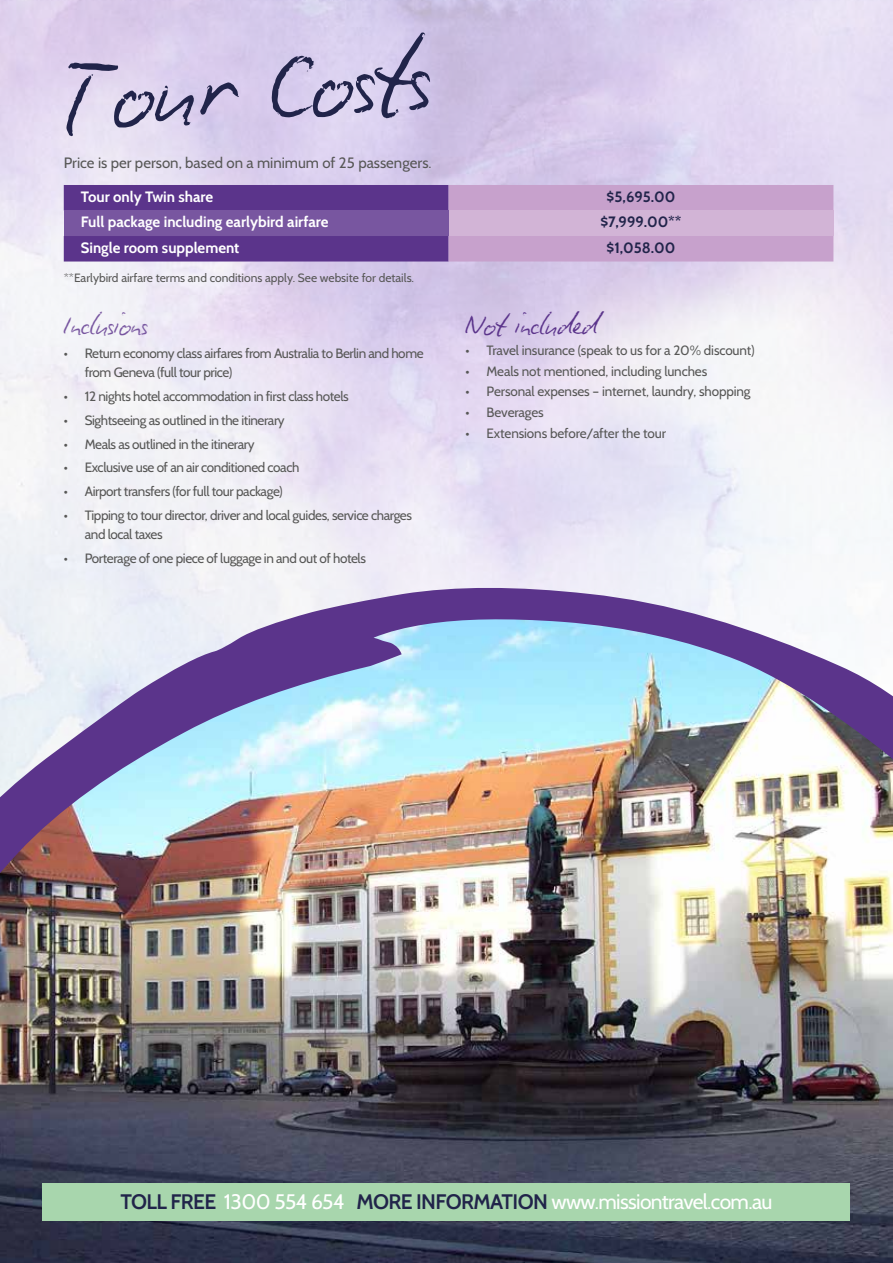
<style>
.page{position:relative;width:893px;height:1263px;background:#fff}
.page>*{position:absolute;margin:0;border:0;box-sizing:border-box;transform-origin:0 0}
.t1{font:106.65px "Biro Script";color:#21244a}
.t2{font:30px "Biro Script";letter-spacing:-.03em;color:#5b348b}
.t3{font:30px "Biro Script";letter-spacing:-.03em;color:#7856a0}
.t4{font:21px "Cabin";letter-spacing:-.03em;color:#fff}
.t5{font:700 15px "Cabin";color:#fff}
.t6{font:15px "Cabin";color:#575756}
.t7{font:700 15px "Cabin";color:#21244a}
.t8{font:13.5px/19.5px "Cabin";letter-spacing:-.03em;color:#575756}
.t9{font:13.5px "Cabin";letter-spacing:-.01em;color:#575756}
.t10{font:12px "Cabin";color:#575756}
.s1{font-weight:600;color:#21244a}
</style>
<div class="page">
<img style="left:0;top:586px;width:893px;height:677px">
<div style="left:43px;top:1183px;width:807px;height:37px;background:#a8d6ad"></div>
<svg style="left:64px;top:185px;width:769px;height:76px;background:#916aab"></svg>
<div style="left:64px;top:210px;width:385px;height:26px;background:#7856a0"></div>
<div style="left:449px;top:210px;width:384px;height:26px;background:#d2b4d6"></div>
<h1 class="t1" style="left:62px;top:27px;width:370px;rotate:-3deg">Tour Costs</h1>
<p class="t6" style="left:64px;top:153px;width:369px">Price is per person, based on a minimum of 25 passengers.</p>
<p class="t5" style="left:81px;top:188px;width:134px">Tour only Twin share</p>
<p class="t7" style="left:607px;top:188px;width:70px">$5,695.00</p>
<p class="t5" style="left:81px;top:213px;width:249px">Full package including earlybird airfare</p>
<p class="t7" style="left:600px;top:213px;width:83px">$7,999.00**</p>
<p class="t5" style="left:81px;top:239px;width:160px">Single room supplement</p>
<p class="t7" style="left:607px;top:239px;width:70px">$1,058.00</p>
<p class="t10" style="left:64px;top:270px;width:352px">**Earlybird airfare terms and conditions apply. See website for details.</p>
<h2 class="t3" style="left:64px;top:306px;width:86px">Inclusions</h2>
<p class="t8" style="left:85px;top:343px;width:340px;text-indent:-21px">• Return economy class airfares from Australia to Berlin and home from Geneva (full tour price)</p>
<p class="t8" style="left:64px;top:387px;width:286px">• 12 nights hotel accommodation in first class hotels</p>
<p class="t8" style="left:64px;top:410px;width:222px">• Sightseeing as outlined in the itinerary</p>
<p class="t8" style="left:64px;top:434px;width:192px">• Meals as outlined in the itinerary</p>
<p class="t8" style="left:64px;top:458px;width:237px">• Exclusive use of an air conditioned coach</p>
<p class="t8" style="left:64px;top:482px;width:220px">• Airport transfers (for full tour package)</p>
<p class="t8" style="left:85px;top:505px;width:329px;text-indent:-21px">• Tipping to tour director, driver and local guides, service charges and local taxes</p>
<p class="t8" style="left:64px;top:549px;width:304px">• Porterage of one piece of luggage in and out of hotels</p>
<h2 class="t2" style="left:466px;top:306px;width:134px">Not included</h2>
<p class="t9" style="left:466px;top:342px;width:291px">• Travel insurance (speak to us for a 20% discount)</p>
<p class="t9" style="left:466px;top:363px;width:243px">• Meals not mentioned, including lunches</p>
<p class="t9" style="left:466px;top:383px;width:286px">• Personal expenses – internet, laundry, shopping</p>
<p class="t9" style="left:466px;top:404px;width:80px">• Beverages</p>
<p class="t9" style="left:466px;top:425px;width:202px">• Extensions before/after the tour</p>
<h3 class="t4" style="left:120px;top:1188px;width:654px"><span class="s1">TOLL FREE</span> 1300 554 654 <span class="s1">MORE INFORMATION</span> www.missiontravel.com.au</h3>
</div>
